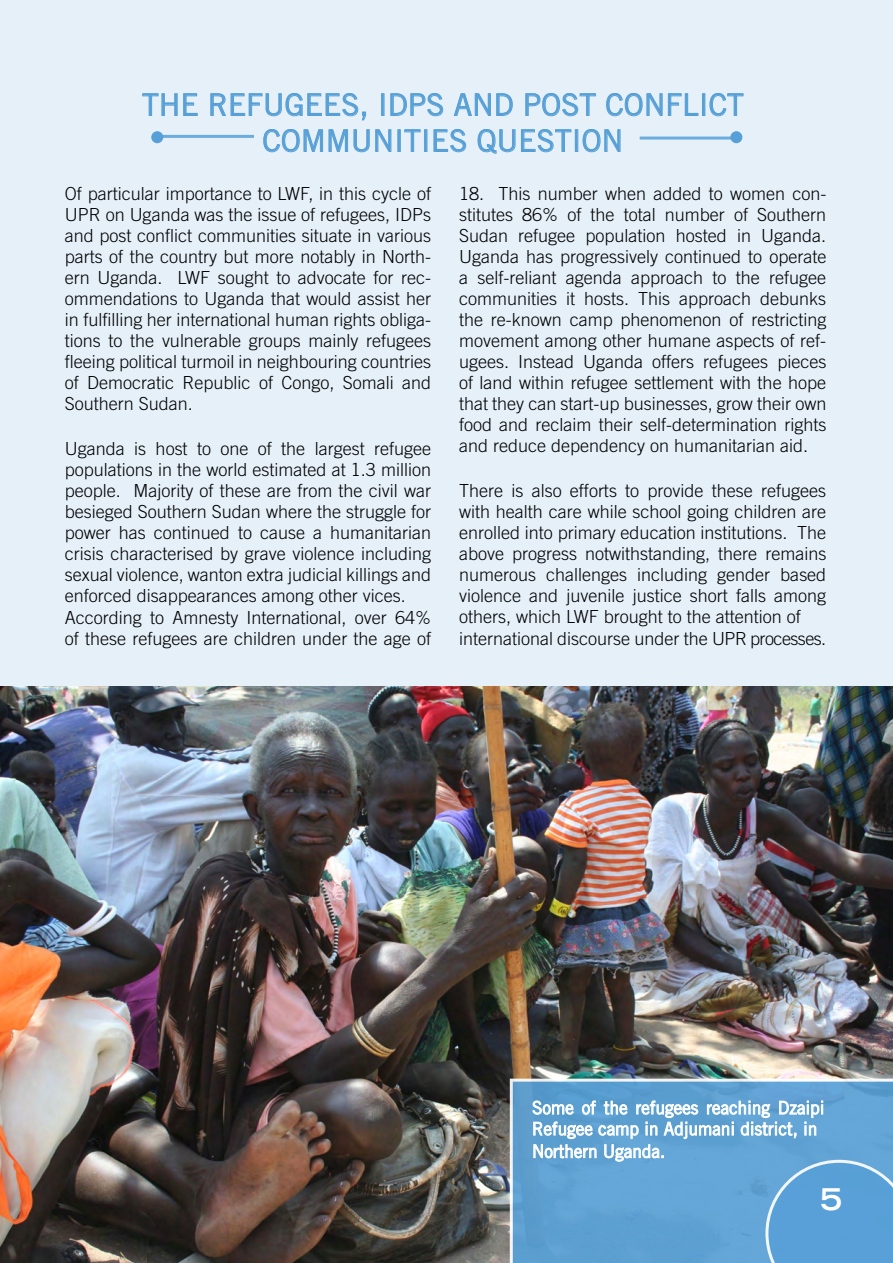
<style>
.page{position:relative;width:893px;height:1263px;background:#e5f0f9}
.page>*{position:absolute;margin:0;border:0;box-sizing:border-box;transform-origin:0 0}
.t1{font:30px/36px "Trade Gothic LT Std";color:#57a0d7;text-align:center}
.t2{font:700 expanded 30px "Trade Gothic LT Std";color:#fff}
.t3{font:300 18px/21px "Trade Gothic LT Std";color:#000;text-align:justify}
.t4{font:18px/21.8px "Trade Gothic LT Std";color:#fff;scale:.95 1}
</style>
<div class="page">
<svg style="left:142px;top:94px;width:35px;height:22px"></svg>
<svg style="left:183px;top:94px;width:15px;height:22px"></svg>
<svg style="left:211px;top:93px;width:155px;height:27px"></svg>
<div style="left:381px;top:94px;width:3px;height:22px;border:1px solid #57a0d7"></div>
<svg style="left:391px;top:93px;width:52px;height:23px"></svg>
<svg style="left:454px;top:94px;width:59px;height:22px"></svg>
<svg style="left:526px;top:93px;width:70px;height:23px"></svg>
<svg style="left:606px;top:93px;width:56px;height:23px"></svg>
<svg style="left:668px;top:94px;width:30px;height:22px"></svg>
<div style="left:702px;top:94px;width:3px;height:22px;border:1px solid #57a0d7"></div>
<svg style="left:710px;top:93px;width:33px;height:23px"></svg>
<svg style="left:263px;top:129px;width:60px;height:23px"></svg>
<svg style="left:329px;top:130px;width:19px;height:22px"></svg>
<svg style="left:354px;top:130px;width:37px;height:22px"></svg>
<svg style="left:404px;top:130px;width:16px;height:22px"></svg>
<div style="left:424px;top:130px;width:3px;height:22px;border:1px solid #57a0d7"></div>
<svg style="left:434px;top:129px;width:32px;height:23px"></svg>
<svg style="left:478px;top:129px;width:37px;height:25px"></svg>
<svg style="left:521px;top:129px;width:50px;height:23px"></svg>
<div style="left:575px;top:130px;width:3px;height:22px;border:1px solid #57a0d7"></div>
<svg style="left:583px;top:129px;width:37px;height:23px"></svg>
<hr style="left:640px;top:137px;width:96px;height:3px;background:#6dacde">
<div style="left:730px;top:131px;width:12px;height:12px;background:#57a0d7;border-radius:50%"></div>
<hr style="left:157px;top:135px;width:97px;height:3px;background:#6dacde">
<div style="left:151px;top:131px;width:12px;height:12px;background:#57a0d7;border-radius:50%"></div>
<img style="left:0;top:686px;width:893px;height:577px">
<svg style="left:510px;top:1079px;width:22px;height:184px;background:#71a9d2"></svg>
<svg style="left:532px;top:1057px;width:361px;height:206px;background:#6da5ce"></svg>
<h1 class="t1" style="left:142px;top:86px;width:603px">THE REFUGEES, IDPS AND POST CONFLICT<br>COMMUNITIES QUESTION</h1>
<p class="t3" style="left:65px;top:183px;width:368px">Of particular importance to LWF, in this cycle of UPR on Uganda was the issue of refugees, IDPs and post conflict communities situate in various parts of the country but more notably in North&shy;ern Uganda. LWF sought to advocate for rec&shy;ommendations to Uganda that would assist her in fulfilling her international human rights obliga&shy;tions to the vulnerable groups mainly refugees fleeing political turmoil in neighbouring countries of Democratic Republic of Congo, Somali and Southern Sudan.</p>
<p class="t3" style="left:65px;top:438px;width:368px;text-align:left">Uganda is host to one of the largest refugee populations in the world estimated at 1.3 million people. Majority of these are from the civil war besieged Southern Sudan where the struggle for power has continued to cause a humanitarian crisis characterised by grave violence including sexual violence, wanton extra judicial killings and enforced disappearances among other vices.<br>According to Amnesty International, over 64% of these refugees are children under the age of</p>
<p class="t3" style="left:459px;top:183px;width:369px">18. This number when added to women con&shy;stitutes 86% of the total number of Southern Sudan refugee population hosted in Uganda.<br>Uganda has progressively continued to operate a self-reliant agenda approach to the refugee communities it hosts. This approach debunks the re-known camp phenomenon of restricting movement among other humane aspects of ref&shy;ugees. Instead Uganda offers refugees pieces of land within refugee settlement with the hope that they can start-up businesses, grow their own food and reclaim their self-determination rights and reduce dependency on humanitarian aid.</p>
<p class="t3" style="left:459px;top:480px;width:369px;text-align:left">There is also efforts to provide these refugees with health care while school going children are enrolled into primary education institutions. The above progress notwithstanding, there remains numerous challenges including gender based violence and juvenile justice short falls among others, which LWF brought to the attention of international discourse under the UPR processes.</p>
<p class="t4" style="left:532px;top:1096px;width:309px">Some of the refugees reaching Dzaipi<br>Refugee camp in Adjumani district, in<br>Northern Uganda.</p>
<h1 class="t2" style="left:821px;top:1180px;width:23px">5</h1>
</div>
